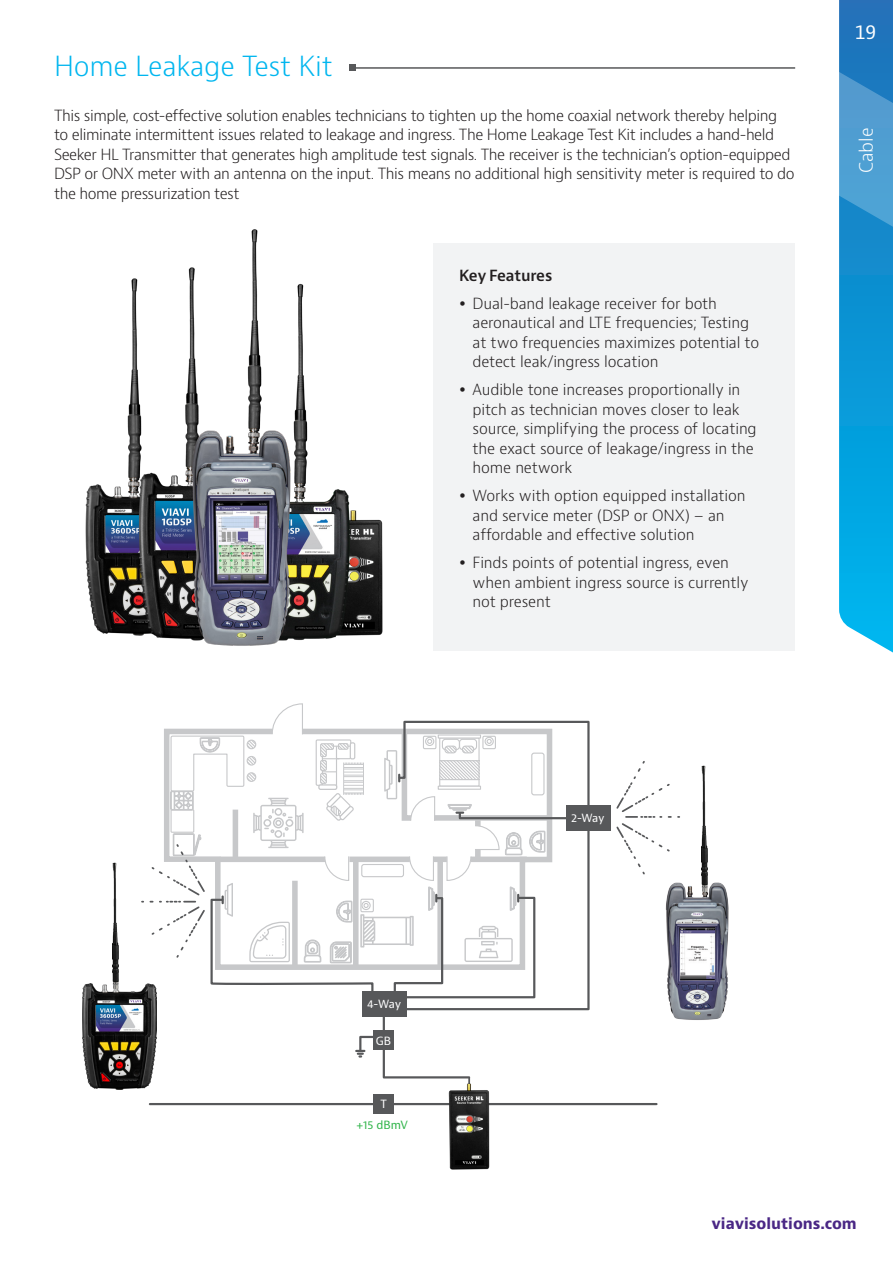
<style>
.page{position:relative;width:893px;height:1263px;background:#fff}
.page>*{position:absolute;margin:0;border:0;box-sizing:border-box;transform-origin:0 0}
.t1{font:300 27px "Bernino Sans";letter-spacing:-.01em;color:#00b6ef}
.t2{font:300 18px "Bernino Sans";color:#fff}
.t3{font:18px "Bernino Sans";color:#fff}
.Body_text_8_12_5{font:300 15px/19.5px "Bernino Sans";letter-spacing:-.01em;color:#231f20}
.Body_text_8_12_5-2{font:300 15px/19.5px "Bernino Sans";letter-spacing:-.03em;color:#231f20}
.t4{font:700 15px "Bernino Sans";color:#4a2785}
.Key_Features_Benefit{font:600 15px "Bernino Sans";letter-spacing:-.015em;color:#231f20}
.t5{font:11.1px "Bernino Sans";letter-spacing:-.01em;color:#fff}
.t6{font:11.1px "Bernino Sans";color:#31b44a}
</style>
<div class="page">
<svg style="left:839px;top:0;width:54px;height:652px"></svg>
<div style="left:434px;top:243px;width:361px;height:407px;background:#f2f3f4"></div>
<hr style="left:352px;top:67px;width:443px;height:2px;background:#57585a">
<svg style="left:349px;top:65px;width:6px;height:6px"></svg>
<svg style="left:407px;top:720px;width:184px;height:291px"></svg>
<svg style="left:616px;top:761px;width:63px;height:114px"></svg>
<svg style="left:142px;top:703px;width:431px;height:296px"></svg>
<div style="left:362px;top:991px;width:45px;height:25px;background:#57585a"></div>
<div style="left:373px;top:1094px;width:21px;height:20px;background:#57585a"></div>
<div style="left:566px;top:805px;width:44px;height:25px;background:#57585a"></div>
<hr style="left:150px;top:1103px;width:506px;height:2px;background:#57585a">
<svg style="left:356px;top:1016px;width:78px;height:63px"></svg>
<img style="left:434px;top:1076px;width:71px;height:94px">
<img style="left:665px;top:875px;width:64px;height:145px">
<img style="left:702px;top:765px;width:6px;height:127px">
<img style="left:82px;top:983px;width:74px;height:106px">
<img style="left:681px;top:928px;width:33px;height:51px">
<img style="left:112px;top:862px;width:6px;height:127px">
<img style="left:85px;top:229px;width:298px;height:417px">
<h2 class="t1" style="left:54px;top:48px;width:280px">Home Leakage Test Kit</h2>
<p class="Body_text_8_12_5-2" style="left:54px;top:106px;width:742px">This simple, cost-effective solution enables technicians to tighten up the home coaxial network thereby helping to eliminate intermittent issues related to leakage and ingress. The Home Leakage Test Kit includes a hand-held Seeker HL Transmitter that generates high amplitude test signals. The receiver is the technician’s option-equipped DSP or ONX meter with an antenna on the input. This means no additional high sensitivity meter is required to do the home pressurization test</p>
<p class="Key_Features_Benefit" style="left:459px;top:265px;width:95px">Key Features</p>
<p class="Body_text_8_12_5" style="left:473px;top:294px;width:288px">Dual-band leakage receiver for both aeronautical and LTE frequencies; Testing at two frequencies maximizes potential to detect leak/ingress location</p>
<p class="Body_text_8_12_5" style="left:473px;top:380px;width:286px">Audible tone increases proportionally in pitch as technician moves closer to leak source, simplifying the process of locating the exact source of leakage/ingress in the home network</p>
<p class="Body_text_8_12_5" style="left:473px;top:486px;width:274px">Works with option equipped installation and service meter (DSP or ONX) – an affordable and effective solution</p>
<p class="Body_text_8_12_5" style="left:473px;top:553px;width:278px">Finds points of potential ingress, even when ambient ingress source is currently not present</p>
<p class="t3" style="left:855px;top:21px;width:23px">19</p>
<p class="t2" style="left:854px;top:173px;width:47px;rotate:-90deg">Cable</p>
<p class="t5" style="left:367px;top:997px;width:36px">4-Way</p>
<p class="t5" style="left:376px;top:1033px;width:17px">GB</p>
<p class="t5" style="left:380px;top:1097px;width:8px">T</p>
<p class="t6" style="left:356px;top:1117px;width:53px">+15 dBmV</p>
<p class="t5" style="left:571px;top:810px;width:35px">2-Way</p>
<p class="t4" style="left:711px;top:1214px;width:147px">viavisolutions.com</p>
</div>
